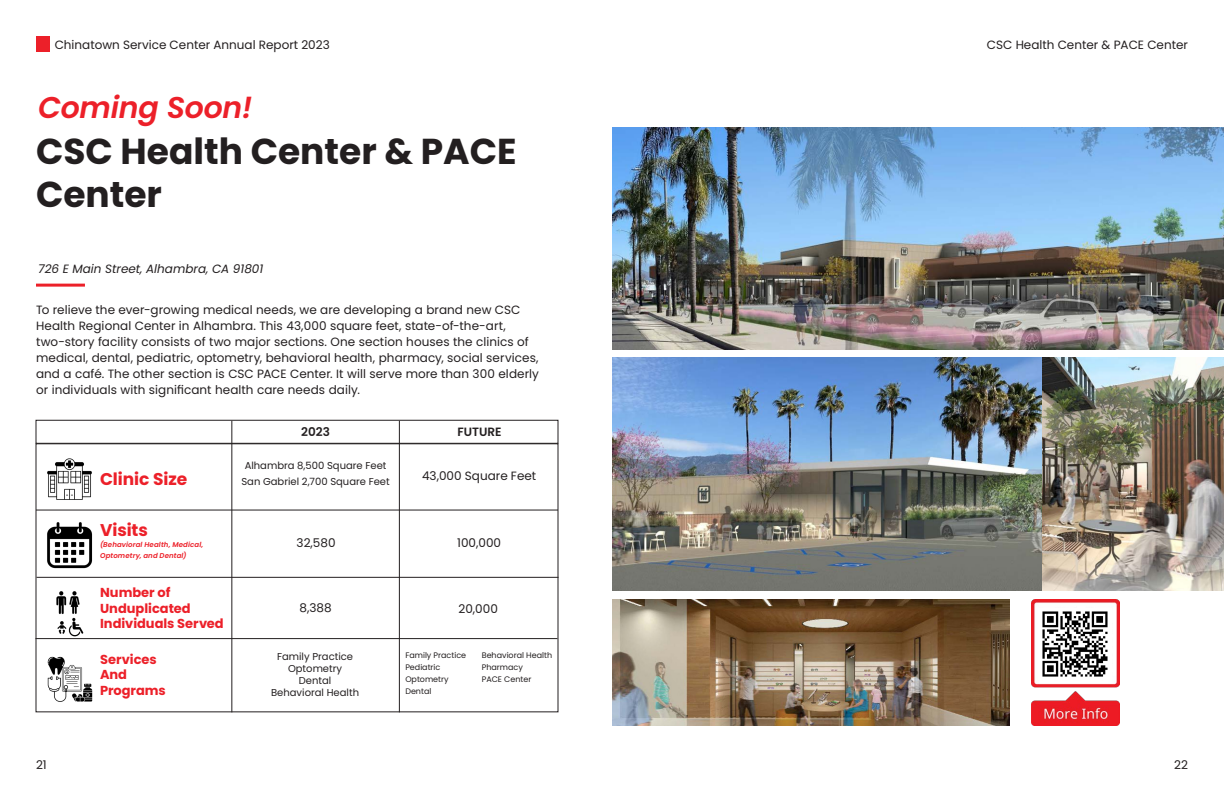
<style>
.page{position:relative;width:1224px;height:792px;background:#fff}
.page>*{position:absolute;margin:0;border:0;box-sizing:border-box;transform-origin:0 0}
.t1{font:700 36px/43.2px "Poppins";color:#231f20}
.t2{font:italic 600 30px "Poppins";letter-spacing:-.01em;color:#ec2029}
.t3{font:700 17px "Poppins";letter-spacing:-.005em;color:#ec2029}
.t4{font:700 13px/15.6px "Poppins";color:#ec2029}
.t5{font:12px/16px "Poppins";letter-spacing:.005em;color:#231f20}
.t6{font:italic 12px "Poppins";color:#231f20}
.t7{font:600 12px "Poppins";color:#231f20}
.t8{font:10px "Poppins";color:#231f20}
.t9{font:8px "Poppins";color:#231f20}
.t10{font:italic 600 7px/11px "Poppins";letter-spacing:.015em;color:#ec2029}
</style>
<div class="page">
<div style="left:36px;top:36px;width:14px;height:16px;background:#ec2029"></div>
<hr style="left:36px;top:284px;width:49px;height:3px;background:#ec2029">
<img style="left:47px;top:458px;width:45px;height:42px">
<img style="left:47px;top:522px;width:46px;height:47px">
<img style="left:56px;top:592px;width:28px;height:44px">
<img style="left:47px;top:656px;width:46px;height:46px">
<hr style="left:231px;top:421px;width:1px;height:291px;background:#231f20">
<hr style="left:399px;top:421px;width:1px;height:291px;background:#231f20">
<hr style="left:36px;top:510px;width:522px;height:1px;background:#231f20">
<hr style="left:36px;top:577px;width:522px;height:1px;background:#231f20">
<hr style="left:36px;top:638px;width:522px;height:1px;background:#231f20">
<div style="left:36px;top:420px;width:522px;height:24px;border:1px solid #231f20"></div>
<img style="left:612px;top:127px;width:612px;height:222px">
<img style="left:612px;top:599px;width:397px;height:127px">
<img style="left:612px;top:358px;width:612px;height:233px">
<img style="left:1031px;top:599px;width:88px;height:127px">
<img style="left:1039px;top:608px;width:73px;height:72px">
<p class="t5" style="left:55px;top:36px;width:277px">Chinatown Service Center Annual Report 2023</p>
<p class="t2" style="left:38px;top:90px;width:216px">Coming Soon!</p>
<p class="t1" style="left:36px;top:130px;width:482px">CSC Health Center &amp; PACE<br>Center</p>
<p class="t6" style="left:38px;top:262px;width:227px">726 E Main Street, Alhambra, CA 91801</p>
<p class="t5" style="left:36px;top:302px;width:505px">To relieve the ever-growing medical needs, we are developing a brand new CSC Health Regional Center in Alhambra. This 43,000 square feet, state-of-the-art, two-story facility consists of two major sections. One section houses the clinics of medical, dental, pediatric, optometry, behavioral health, pharmacy, social services, and a café. The other section is CSC PACE Center. It will serve more than 300 elderly or individuals with significant health care needs daily.</p>
<p class="t5" style="left:36px;top:756px;width:12px">21</p>
<p class="t3" style="left:100px;top:470px;width:89px">Clinic Size</p>
<p class="t3" style="left:100px;top:520px;width:49px">Visits</p>
<p class="t10" style="left:100px;top:539px;width:105px">(Behavioral Health, Medical,<br>Optometry, and Dental)</p>
<p class="t4" style="left:100px;top:585px;width:72px">Number of</p>
<p class="t4" style="left:100px;top:601px;width:125px">Unduplicated<br>Individuals Served</p>
<p class="t4" style="left:100px;top:651px;width:58px">Services</p>
<p class="t4" style="left:100px;top:667px;width:29px">And</p>
<p class="t4" style="left:100px;top:682px;width:67px">Programs</p>
<p class="t7" style="left:301px;top:425px;width:30px">2023</p>
<p class="t7" style="left:457px;top:425px;width:46px">FUTURE</p>
<p class="t8" style="left:245px;top:460px;width:143px">Alhambra 8,500 Square Feet</p>
<p class="t8" style="left:241px;top:476px;width:150px">San Gabriel 2,700 Square Feet</p>
<p class="t5" style="left:297px;top:535px;width:40px">32,580</p>
<p class="t5" style="left:422px;top:468px;width:116px">43,000 Square Feet</p>
<p class="t5" style="left:457px;top:535px;width:45px">100,000</p>
<p class="t5" style="left:300px;top:600px;width:34px">8,388</p>
<p class="t8" style="left:277px;top:651px;width:78px">Family Practice</p>
<p class="t8" style="left:288px;top:663px;width:56px">Optometry</p>
<p class="t8" style="left:299px;top:675px;width:34px">Dental</p>
<p class="t8" style="left:271px;top:687px;width:89px">Behavioral Health</p>
<p class="t5" style="left:458px;top:601px;width:41px">20,000</p>
<p class="t9" style="left:405px;top:651px;width:62px">Family Practice</p>
<p class="t9" style="left:405px;top:663px;width:37px">Pediatric</p>
<p class="t9" style="left:405px;top:675px;width:45px">Optometry</p>
<p class="t9" style="left:405px;top:687px;width:28px">Dental</p>
<p class="t9" style="left:482px;top:651px;width:72px">Behavioral Health</p>
<p class="t9" style="left:482px;top:663px;width:43px">Pharmacy</p>
<p class="t9" style="left:482px;top:675px;width:51px">PACE Center</p>
<p class="t5" style="left:987px;top:36px;width:203px">CSC Health Center &amp; PACE Center</p>
<p class="t5" style="left:1174px;top:756px;width:15px">22</p>
</div>
